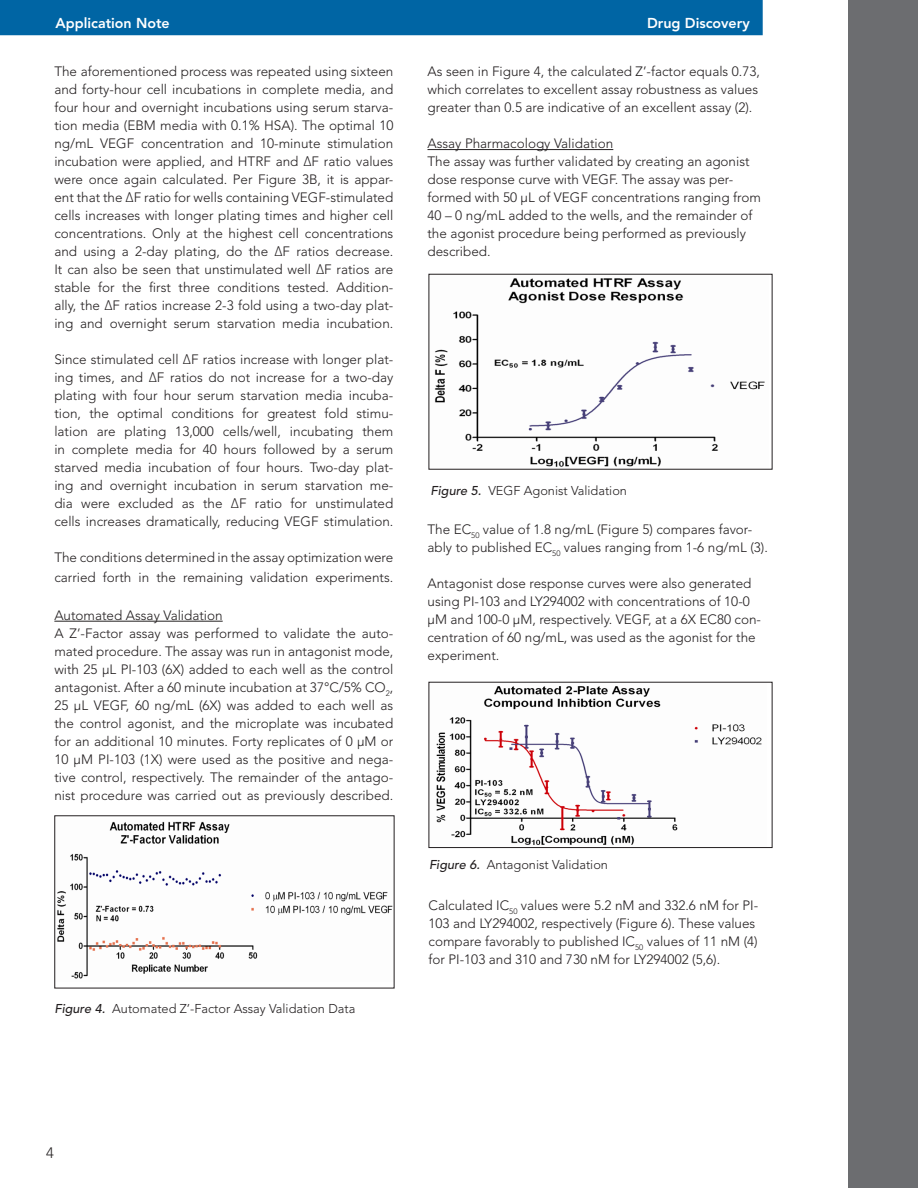
<style>
.page{position:relative;width:918px;height:1188px;background:#fff}
.page>*{position:absolute;margin:0;border:0;box-sizing:border-box;transform-origin:0 0}
.t1{font:300 15px "Avenir LT Std";color:#231f20}
.t2{font:800 14.25px "Avenir LT Std";color:#fff}
.t3{font:300 13.5px/18px "Avenir LT Std";color:#231f20}
.t4{font:300 12.75px "Avenir LT Std";color:#231f20}
.s1{font-weight:500;font-style:italic}
</style>
<div class="page">
<div style="left:848px;top:0;width:70px;height:1188px;background:#6c6d70"></div>
<div style="left:0;top:0;width:763px;height:35px;background:#0065a4"></div>
<img style="left:434px;top:278px;width:331px;height:189px">
<div style="left:429px;top:274px;width:343px;height:196px;border:1px solid #231f20"></div>
<img style="left:57px;top:821px;width:335px;height:158px">
<img style="left:436px;top:686px;width:326px;height:159px">
<div style="left:429px;top:682px;width:343px;height:166px;border:1px solid #231f20"></div>
<hr style="left:54px;top:621px;width:169px;height:1px;background:#231f20">
<hr style="left:428px;top:149px;width:185px;height:1px;background:#231f20">
<p class="t2" style="left:56px;top:15px;width:116px">Application Note</p>
<p class="t2" style="left:647px;top:15px;width:104px">Drug Discovery</p>
<p class="t3" style="left:54px;top:63px;width:341px;text-align:justify">The aforementioned process was repeated using sixteen and forty-hour cell incubations in complete media, and four hour and overnight incubations using serum starva&shy;tion media (EBM media with 0.1% HSA). The optimal 10 ng/mL VEGF concentration and 10-minute stimulation incubation were applied, and HTRF and ∆F ratio values were once again calculated. Per Figure 3B, it is appar&shy;ent that the ΔF ratio for wells containing VEGF-stimulated cells increases with longer plating times and higher cell concentrations. Only at the highest cell concentrations and using a 2-day plating, do the ΔF ratios decrease.<br>It can also be seen that unstimulated well ΔF ratios are stable for the first three conditions tested. Addition&shy;ally, the ΔF ratios increase 2-3 fold using a two-day plat&shy;ing and overnight serum starvation media incubation.</p>
<p class="t3" style="left:54px;top:351px;width:341px;text-align:justify">Since stimulated cell ΔF ratios increase with longer plat&shy;ing times, and ΔF ratios do not increase for a two-day plating with four hour serum starvation media incuba&shy;tion, the optimal conditions for greatest fold stimu&shy;lation are plating 13,000 cells/well, incubating them in complete media for 40 hours followed by a serum starved media incubation of four hours. Two-day plat&shy;ing and overnight incubation in serum starvation me&shy;dia were excluded as the ΔF ratio for unstimulated cells increases dramatically, reducing VEGF stimulation.</p>
<p class="t3" style="left:54px;top:548px;width:341px;line-height:19.8px">The conditions determined in the assay optimization were carried forth in the remaining validation experiments.</p>
<p class="t3" style="left:54px;top:606px;width:170px">Automated Assay Validation</p>
<p class="t3" style="left:54px;top:624px;width:341px;text-align:justify">A Z’-Factor assay was performed to validate the auto&shy;mated procedure. The assay was run in antagonist mode, with 25 μL PI-103 (6X) added to each well as the control antagonist. After a 60 minute incubation at 37°C/5% CO<sub>2</sub>, 25 μL VEGF, 60 ng/mL (6X) was added to each well as the control agonist, and the microplate was incubated for an additional 10 minutes. Forty replicates of 0 μM or 10 μM PI-103 (1X) were used as the positive and nega&shy;tive control, respectively. The remainder of the antago&shy;nist procedure was carried out as previously described.</p>
<p class="t4" style="left:54px;top:1001px;width:302px"><span class="s1">Figure 4.</span> Automated Z’-Factor Assay Validation Data</p>
<p class="t3" style="left:428px;top:63px;width:334px">As seen in Figure 4, the calculated Z’-factor equals 0.73, which correlates to excellent assay robustness as values greater than 0.5 are indicative of an excellent assay (2).</p>
<p class="t3" style="left:428px;top:135px;width:187px">Assay Pharmacology Validation</p>
<p class="t3" style="left:428px;top:153px;width:335px">The assay was further validated by creating an agonist dose response curve with VEGF. The assay was per&shy;formed with 50 μL of VEGF concentrations ranging from 40 – 0 ng/mL added to the wells, and the remainder of the agonist procedure being performed as previously described.</p>
<p class="t4" style="left:430px;top:483px;width:198px"><span class="s1">Figure 5.</span> VEGF Agonist Validation</p>
<p class="t3" style="left:428px;top:520px;width:342px">The EC<sub>50</sub> value of 1.8 ng/mL (Figure 5) compares favor&shy;ably to published EC<sub>50</sub> values ranging from 1-6 ng/mL (3).</p>
<p class="t3" style="left:428px;top:574px;width:335px">Antagonist dose response curves were also generated using PI-103 and LY294002 with concentrations of 10-0 μM and 100-0 μM, respectively. VEGF, at a 6X EC80 con&shy;centration of 60 ng/mL, was used as the agonist for the experiment.</p>
<p class="t4" style="left:429px;top:857px;width:181px"><span class="s1">Figure 6.</span> Antagonist Validation</p>
<p class="t3" style="left:429px;top:896px;width:331px">Calculated IC<sub>50</sub> values were 5.2 nM and 332.6 nM for PI-103 and LY294002, respectively (Figure 6). These values compare favorably to published IC<sub>50</sub> values of 11 nM (4) for PI-103 and 310 and 730 nM for LY294002 (5,6).</p>
<p class="t1" style="left:46px;top:1144px;width:9px">4</p>
</div>
